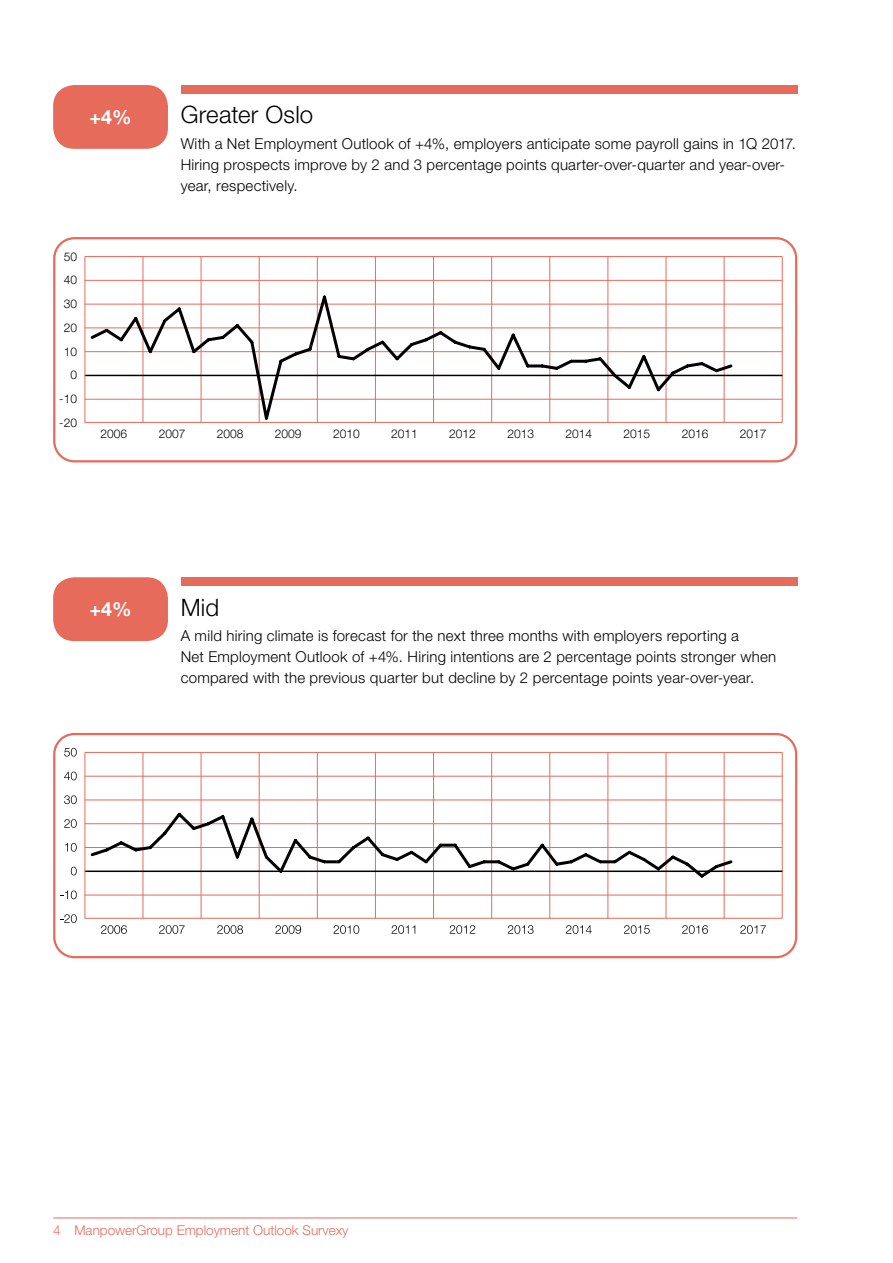
<style>
.page{position:relative;width:893px;height:1263px;background:#fff}
.page>*{position:absolute;margin:0;border:0;box-sizing:border-box;transform-origin:0 0}
.t1{font:300 24px "Helvetica Neue LT Std";letter-spacing:.005em;color:#000}
.t2{font:700 19.5px "Helvetica Neue LT Std";color:#fff}
.t3{font:300 15px/21px "Helvetica Neue LT Std";letter-spacing:.015em;color:#000}
.t4{font:300 13.5px "Helvetica Neue LT Std";color:#e66b5b}
.t5{font:300 12px/23.7px "Helvetica Neue LT Std";color:#000;text-align:right}
</style>
<div class="page">
<hr style="left:53px;top:1217px;width:744px;height:1px;background:#e66b5b">
<svg style="left:53px;top:237px;width:744px;height:225px"></svg>
<div style="left:181px;top:85px;width:616px;height:9px;background:#e66b5b"></div>
<div style="left:53px;top:85px;width:115px;height:64px;background:#e66b5b;border-radius:21px"></div>
<div style="left:181px;top:577px;width:616px;height:9px;background:#e66b5b"></div>
<div style="left:53px;top:577px;width:115px;height:64px;background:#e66b5b;border-radius:21px"></div>
<svg style="left:53px;top:733px;width:744px;height:225px"></svg>
<h2 class="t2" style="left:90px;top:105px;width:44px">+4%</h2>
<h1 class="t1" style="left:181px;top:100px;width:134px">Greater Oslo</h1>
<p class="t3" style="left:181px;top:133px;width:617px">With a Net Employment Outlook of +4%, employers anticipate some payroll gains in 1Q 2017.<br>Hiring prospects improve by 2 and 3 percentage points quarter-over-quarter and year-over&shy;year, respectively.</p>
<p class="t5" style="left:59px;top:244px;width:19px">50<br>40<br>30<br>20<br>10<br>0 -10 -20</p>
<p class="t5" style="left:101px;top:421px;width:28px">2006</p>
<p class="t5" style="left:159px;top:421px;width:28px">2007</p>
<p class="t5" style="left:217px;top:421px;width:28px">2008</p>
<p class="t5" style="left:275px;top:421px;width:28px">2009</p>
<p class="t5" style="left:333px;top:421px;width:28px">2010</p>
<p class="t5" style="left:391px;top:421px;width:28px">2011</p>
<p class="t5" style="left:449px;top:421px;width:28px">2012</p>
<p class="t5" style="left:507px;top:421px;width:28px">2013</p>
<p class="t5" style="left:565px;top:421px;width:28px">2014</p>
<p class="t5" style="left:624px;top:421px;width:28px">2015</p>
<p class="t5" style="left:682px;top:421px;width:28px">2016</p>
<p class="t5" style="left:740px;top:421px;width:28px">2017</p>
<h2 class="t2" style="left:90px;top:597px;width:44px">+4%</h2>
<h1 class="t1" style="left:181px;top:592px;width:40px">Mid</h1>
<p class="t3" style="left:181px;top:625px;width:597px">A mild hiring climate is forecast for the next three months with employers reporting a<br>Net Employment Outlook of +4%. Hiring intentions are 2 percentage points stronger when compared with the previous quarter but decline by 2 percentage points year-over-year.</p>
<p class="t4" style="left:53px;top:1222px;width:297px">4 ManpowerGroup Employment Outlook Survexy</p>
</div>
